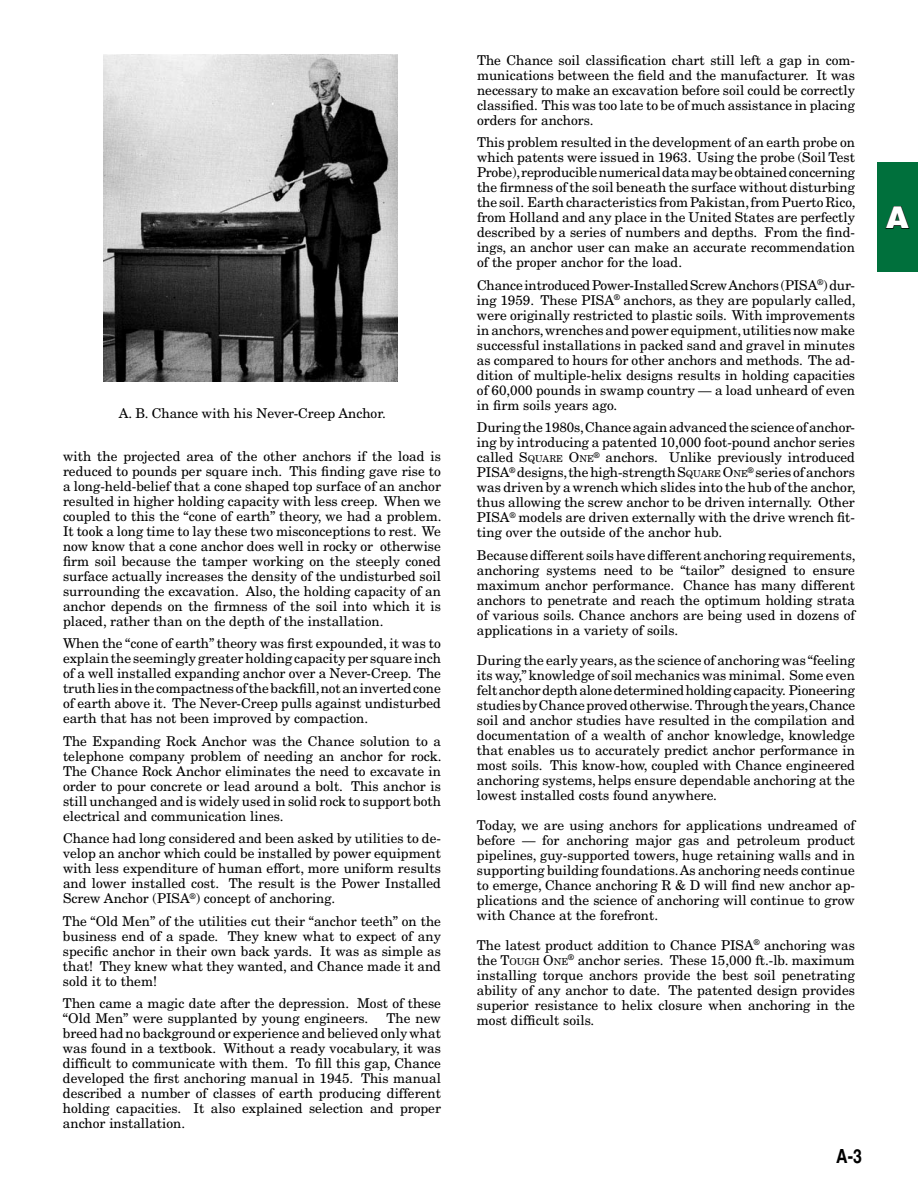
<style>
.page{position:relative;width:918px;height:1188px;background:#fff}
.page>*{position:absolute;margin:0;border:0;box-sizing:border-box;transform-origin:0 0}
.t1{font:900 30px "Helvetica";color:#fff}
.t2{font:700 condensed 19.5px "Helvetica";color:#000}
.t3{font:13.5px/15px "New Century Schlbk";color:#000;text-align:justify}
.t4{font:9.45px "New Century Schlbk";color:#000}
.s1{font-size:13.5px}
.s2{font-style:inherit}
.s3{font-size:9.45px}
</style>
<div class="page">
<div style="left:878px;top:162px;width:40px;height:110px;background:#00703c"></div>
<svg style="left:885px;top:206px;width:25px;height:23px"></svg>
<img style="left:104px;top:54px;width:294px;height:327px">
<p class="t3" style="left:119px;top:405px;width:269px">A. B. Chance with his Never-Creep Anchor.</p>
<p class="t3" style="left:63px;top:448px;width:380px">with the projected area of the other anchors if the load is reduced to pounds per square inch. This finding gave rise to a long-held-belief that a cone shaped top surface of an anchor resulted in higher holding capacity with less creep. When we coupled to this the “cone of earth” theory, we had a problem.<br>It took a long time to lay these two misconceptions to rest. We now know that a cone anchor does well in rocky or otherwise firm soil because the tamper working on the steeply coned surface actually increases the density of the undisturbed soil surrounding the excavation. Also, the holding capacity of an anchor depends on the firmness of the soil into which it is placed, rather than on the depth of the installation.</p>
<p class="t3" style="left:63px;top:636px;width:380px">When the “cone of earth” theory was first expounded, it was to explain the seemingly greater holding capacity per square inch of a well installed expanding anchor over a Never-Creep. The truth lies in the compactness of the backfill, not an inverted cone of earth above it. The Never-Creep pulls against undisturbed earth that has not been improved by compaction.</p>
<p class="t3" style="left:63px;top:733px;width:380px">The Expanding Rock Anchor was the Chance solution to a telephone company problem of needing an anchor for rock.<br>The Chance Rock Anchor eliminates the need to excavate in order to pour concrete or lead around a bolt. This anchor is still unchanged and is widely used in solid rock to support both electrical and communication lines.</p>
<p class="t3" style="left:63px;top:831px;width:379px">Chance had long considered and been asked by utilities to de&shy;velop an anchor which could be installed by power equipment with less expenditure of human effort, more uniform results and lower installed cost. The result is the Power Installed Screw Anchor (PISA<sup>®</sup>) concept of anchoring.</p>
<p class="t3" style="left:63px;top:913px;width:380px">The “Old Men” of the utilities cut their “anchor teeth” on the business end of a spade. They knew what to expect of any specific anchor in their own back yards. It was as simple as that! They knew what they wanted, and Chance made it and sold it to them!</p>
<p class="t3" style="left:63px;top:996px;width:380px">Then came a magic date after the depression. Most of these “Old Men” were supplanted by young engineers.</p>
<p class="t3" style="left:63px;top:1011px;width:380px;text-indent:324px">The new breed had no background or experience and believed only what was found in a textbook. Without a ready vocabulary, it was difficult to communicate with them. To fill this gap, Chance developed the first anchoring manual in 1945. This manual described a number of classes of earth producing different holding capacities. It also explained selection and proper anchor installation.</p>
<p class="t3" style="left:477px;top:52px;width:380px">The Chance soil classification chart still left a gap in com&shy;munications between the field and the manufacturer. It was necessary to make an excavation before soil could be correctly classified. This was too late to be of much assistance in placing orders for anchors.</p>
<p class="t3" style="left:477px;top:135px;width:380px">This problem resulted in the development of an earth probe on which patents were issued in 1963. Using the probe (Soil Test Probe), reproducible numerical data may be obtained concerning the firmness of the soil beneath the surface without disturbing the soil. Earth characteristics from Pakistan, from Puerto Rico, from Holland and any place in the United States are perfectly described by a series of numbers and depths. From the find&shy;ings, an anchor user can make an accurate recommendation of the proper anchor for the load.</p>
<p class="t3" style="left:477px;top:277px;width:380px">Chance introduced Power-Installed Screw Anchors (PISA<sup>®</sup>) dur&shy;ing 1959. These PISA<sup>®</sup> anchors, as they are popularly called, were originally restricted to plastic soils. With improvements in anchors, wrenches and power equipment, utilities now make successful installations in packed sand and gravel in minutes as compared to hours for other anchors and methods. The ad&shy;dition of multiple-helix designs results in holding capacities of 60,000 pounds in swamp country — a load unheard of even in firm soils years ago.</p>
<p class="t3" style="left:477px;top:420px;width:379px">During the 1980s, Chance again advanced the science of anchor&shy;ing by introducing a patented 10,000 foot-pound anchor series</p>
<p class="t4" style="left:477px;top:453px;width:118px"><span class="s1">called</span> <span class="s1">S</span>QUARE <span class="s1">O</span>NE</p>
<p class="t3" style="left:477px;top:450px;width:380px;text-indent:117px"><sup>®</sup> anchors. Unlike previously introduced PISA<sup>®</sup> designs, the high-strength <span class="s2">S</span><span class="s3">QUARE</span> <span class="s2">O</span><span class="s3">NE</span><sup>®</sup> series of anchors was driven by a wrench which slides into the hub of the anchor, thus allowing the screw anchor to be driven internally. Other PISA<sup>®</sup> models are driven externally with the drive wrench fit&shy;ting over the outside of the anchor hub.</p>
<p class="t3" style="left:477px;top:547px;width:380px">Because different soils have different anchoring requirements, anchoring systems need to be “tailor” designed to ensure maximum anchor performance. Chance has many different anchors to penetrate and reach the optimum holding strata of various soils. Chance anchors are being used in dozens of applications in a variety of soils.</p>
<p class="t3" style="left:477px;top:652px;width:380px">During the early years, as the science of anchoring was “feeling its way,” knowledge of soil mechanics was minimal. Some even felt anchor depth alone determined holding capacity. Pioneering studies by Chance proved otherwise. Through the years, Chance soil and anchor studies have resulted in the compilation and documentation of a wealth of anchor knowledge, knowledge that enables us to accurately predict anchor performance in most soils. This know-how, coupled with Chance engineered anchoring systems, helps ensure dependable anchoring at the lowest installed costs found anywhere.</p>
<p class="t3" style="left:477px;top:817px;width:379px">Today, we are using anchors for applications undreamed of before — for anchoring major gas and petroleum product pipelines, guy-supported towers, huge retaining walls and in supporting building foundations. As anchoring needs continue to emerge, Chance anchoring R &amp; D will find new anchor ap&shy;plications and the science of anchoring will continue to grow with Chance at the forefront.</p>
<p class="t3" style="left:477px;top:937px;width:379px">The latest product addition to Chance PISA<sup>®</sup> anchoring was</p>
<p class="t4" style="left:477px;top:956px;width:93px"><span class="s1">the</span> <span class="s1">T</span>OUGH <span class="s1">O</span>NE</p>
<p class="t3" style="left:477px;top:952px;width:380px;text-indent:91px"><sup>®</sup> anchor series. These 15,000 ft.-lb. maximum installing torque anchors provide the best soil penetrating ability of any anchor to date. The patented design provides superior resistance to helix closure when anchoring in the most difficult soils.</p>
<h1 class="t1" style="left:886px;top:198px;width:25px">A</h1>
<h2 class="t2" style="left:836px;top:1144px;width:27px">A-3</h2>
</div>
